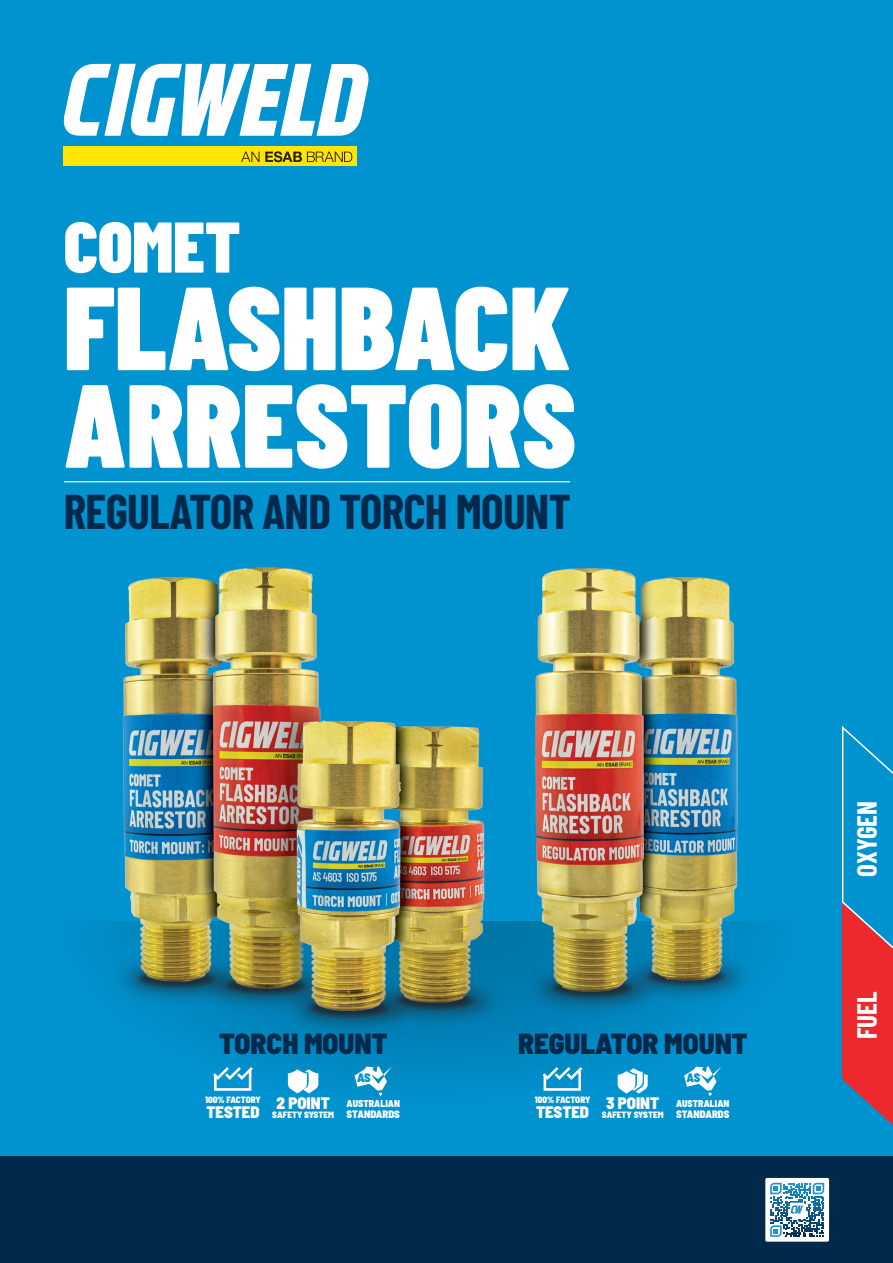
<style>
.page{position:relative;width:893px;height:1263px;background:#0093d0}
.page>*{position:absolute;margin:0;border:0;box-sizing:border-box;transform-origin:0 0}
.t1{font:900 117.9px/97.5px "Barlow Condensed";color:#fff}
.t2{font:900 71.55px "Barlow Condensed";color:#fff}
.t3{font:700 47.7px "Barlow Condensed";letter-spacing:-.015em;color:#00294b}
.t4{font:900 semi-condensed 28.95px "Barlow";color:#00294b}
.t5{font:700 27px "Barlow Condensed";color:#fff}
.t6{font:900 semi-condensed 16.65px "Barlow";color:#fff}
.t7{font:900 semi-condensed 12.3px "Barlow";color:#0093d0}
.t8{font:900 semi-condensed 10.65px "Barlow";color:#fff}
.t9{font:900 semi-condensed 9.9px "Barlow";color:#fff}
.t10{font:900 semi-condensed 9.15px "Barlow";color:#fff}
</style>
<div class="page">
<div style="left:0;top:1157px;width:893px;height:106px;background:#00294b"></div>
<div style="left:64px;top:147px;width:293px;height:19px;background:#ffe601"></div>
<svg style="left:241px;top:152px;width:18px;height:10px"></svg>
<svg style="left:265px;top:151px;width:87px;height:11px"></svg>
<svg style="left:64px;top:64px;width:305px;height:72px"></svg>
<div style="left:765px;top:1178px;width:64px;height:64px;background:#fff;border-radius:2px"></div>
<svg style="left:770px;top:1182px;width:55px;height:55px"></svg>
<svg style="left:855px;top:762px;width:38px;height:363px"></svg>
<svg style="left:708px;top:1092px;width:4px;height:4px"></svg>
<svg style="left:623px;top:1091px;width:20px;height:2px"></svg>
<svg style="left:378px;top:1092px;width:5px;height:4px"></svg>
<svg style="left:293px;top:1091px;width:20px;height:2px"></svg>
<img style="left:63px;top:481px;width:819px;height:610px">
<h2 class="t2" style="left:64px;top:196px;width:178px">COMET</h2>
<h1 class="t1" style="left:64px;top:275px;width:514px">FLASHBACK<br>ARRESTORS</h1>
<h3 class="t3" style="left:64px;top:478px;width:509px">REGULATOR AND TORCH MOUNT</h3>
<h3 class="t4" style="left:219px;top:1023px;width:170px">TORCH MOUNT</h3>
<h3 class="t4" style="left:518px;top:1023px;width:231px">REGULATOR MOUNT</h3>
<h3 class="t7" style="left:357px;top:1069px;width:15px">AS</h3>
<h3 class="t7" style="left:687px;top:1069px;width:15px">AS</h3>
<p class="t10" style="left:205px;top:1093px;width:57px">100% FACTORY</p>
<h3 class="t6" style="left:206px;top:1099px;width:55px">TESTED</h3>
<h3 class="t6" style="left:276px;top:1090px;width:55px">2 POINT</h3>
<p class="t10" style="left:272px;top:1107px;width:63px">SAFETY SYSTEM</p>
<p class="t9" style="left:347px;top:1096px;width:55px">AUSTRALIAN</p>
<p class="t8" style="left:347px;top:1106px;width:55px">STANDARDS</p>
<p class="t10" style="left:535px;top:1093px;width:57px">100% FACTORY</p>
<h3 class="t6" style="left:536px;top:1099px;width:55px">TESTED</h3>
<h3 class="t6" style="left:606px;top:1090px;width:55px">3 POINT</h3>
<p class="t10" style="left:602px;top:1107px;width:63px">SAFETY SYSTEM</p>
<p class="t9" style="left:676px;top:1096px;width:55px">AUSTRALIAN</p>
<p class="t8" style="left:676px;top:1106px;width:55px">STANDARDS</p>
<h3 class="t5" style="left:848px;top:877px;width:77px;rotate:-90deg">OXYGEN</h3>
<h3 class="t5" style="left:848px;top:1039px;width:49px;rotate:-90deg">FUEL</h3>
</div>
